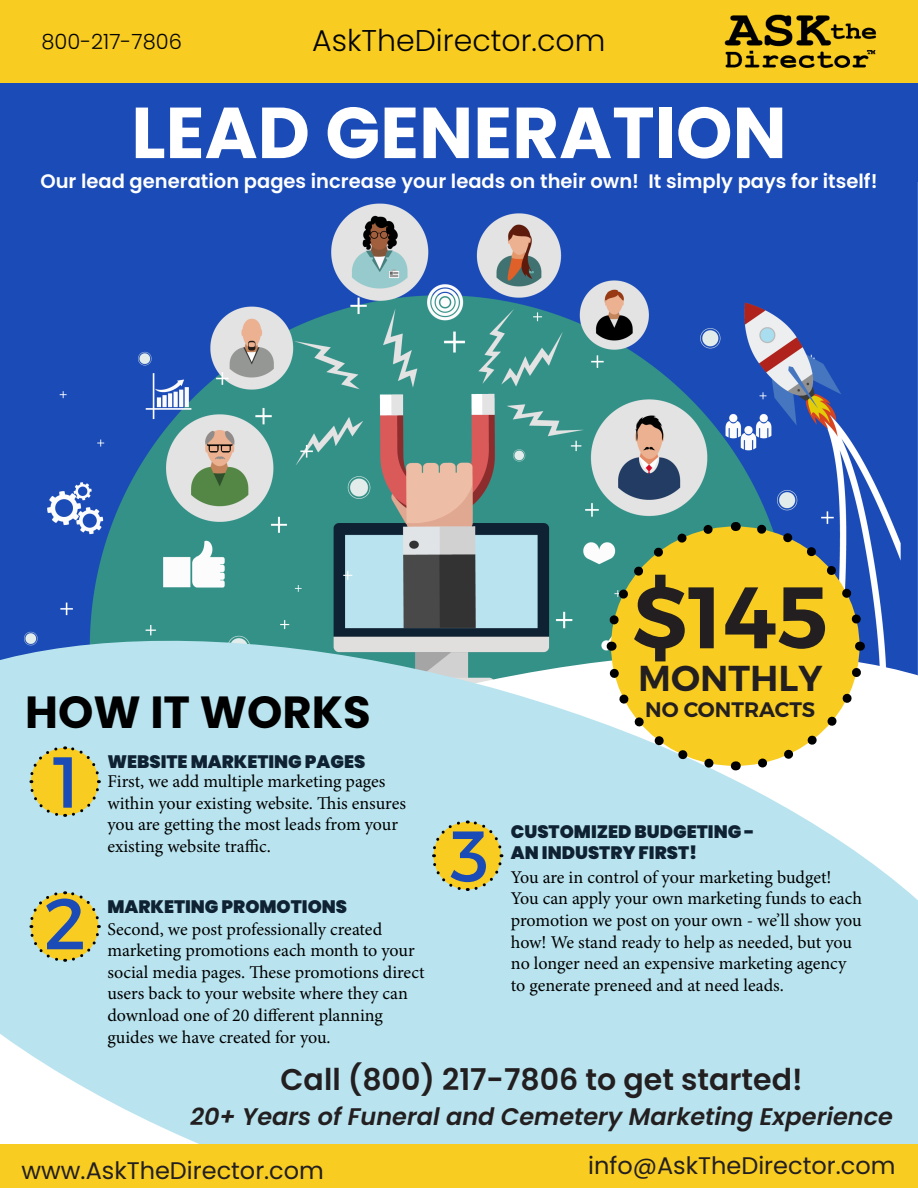
<style>
.page{position:relative;width:918px;height:1188px;background:#fff}
.page>*{position:absolute;margin:0;border:0;box-sizing:border-box;transform-origin:0 0}
.t1{font:600 87px "Montserrat";color:#231f20}
.t2{font:700 72px "Poppins";color:#fff}
.t3{font:72px "Montserrat";color:#1a4bb7}
.t4{font:700 45px "Poppins";color:#000}
.t5{font:600 36px "Montserrat";color:#231f20}
.t6{font:600 30px "Poppins";color:#231f20}
.t7{font:300 30px "Poppins";color:#040503}
.t8{font:italic 600 24px "Poppins";color:#231f20}
.t9{font:24px "Poppins";color:#231f20}
.t10{font:300 21px "Poppins";color:#040503}
.t11{font:600 21px "Montserrat";color:#231f20}
.t12{font:600 19.5px "Poppins";color:#fff}
.t13{font:18px/21.6px "Minion Pro";letter-spacing:-.005em;color:#000}
.t14{font:900 18px "Poppins";color:#0f2233}
</style>
<div class="page">
<div style="left:0;top:70px;width:918px;height:112px;background:#1a4bb7"></div>
<img style="left:0;top:182px;width:918px;height:416px">
<svg style="left:0;top:598px;width:918px;height:547px;background:#b3dde7"></svg>
<div style="left:0;top:1145px;width:918px;height:43px;background:#f8cc21"></div>
<div style="left:0;top:0;width:918px;height:83px;background:#f8cc21"></div>
<div style="left:611px;top:526px;width:249px;height:240px;background:#f8cc21;border-radius:50%"></div>
<svg style="left:752px;top:642px;width:117px;height:132px"></svg>
<svg style="left:735px;top:517px;width:132px;height:113px"></svg>
<svg style="left:602px;top:519px;width:117px;height:132px"></svg>
<svg style="left:603px;top:662px;width:133px;height:113px"></svg>
<img style="left:724px;top:14px;width:153px;height:54px">
<svg style="left:28px;top:745px;width:73px;height:73px;background:#dccc60"></svg>
<svg style="left:28px;top:890px;width:73px;height:73px;background:#dccc60"></svg>
<svg style="left:430px;top:819px;width:74px;height:74px;background:#dbcd64"></svg>
<p class="t10" style="left:41px;top:30px;width:142px">800-217-7806</p>
<p class="t7" style="left:312px;top:23px;width:295px">AskTheDirector.com</p>
<p class="t2" style="left:131px;top:91px;width:657px">LEAD GENERATION</p>
<p class="t12" style="left:40px;top:170px;width:839px">Our lead generation pages increase your leads on their own! It simply pays for itself!</p>
<p class="t4" style="left:25px;top:686px;width:347px">HOW IT WORKS</p>
<p class="t3" style="left:53px;top:738px;width:29px">1</p>
<p class="t3" style="left:44px;top:880px;width:44px">2</p>
<p class="t14" style="left:107px;top:751px;width:259px">WEBSITE MARKETING PAGES</p>
<p class="t13" style="left:107px;top:771px;width:300px">First, we add multiple marketing pages within your existing website. This ensures you are getting the most leads from your existing website traffic.</p>
<p class="t14" style="left:107px;top:897px;width:241px">MARKETING PROMOTIONS</p>
<p class="t13" style="left:107px;top:918px;width:319px">Second, we post professionally created marketing promotions each month to your social media pages. These promotions direct users back to your website where they can download one of 20 different planning guides we have created for you.</p>
<p class="t1" style="left:632px;top:564px;width:197px">$145</p>
<p class="t5" style="left:638px;top:656px;width:186px">MONTHLY</p>
<p class="t11" style="left:645px;top:696px;width:172px">NO CONTRACTS</p>
<p class="t3" style="left:450px;top:812px;width:40px">3</p>
<p class="t14" style="left:511px;top:821px;width:245px">CUSTOMIZED BUDGETING -</p>
<p class="t14" style="left:511px;top:843px;width:188px">AN INDUSTRY FIRST!</p>
<p class="t13" style="left:511px;top:866px;width:353px">You are in control of your marketing budget!<br>You can apply your own marketing funds to each promotion we post on your own - we’ll show you how! We stand ready to help as needed, but you no longer need an expensive marketing agency to generate preneed and at need leads.</p>
<p class="t6" style="left:281px;top:1063px;width:524px">Call (800) 217-7806 to get started!</p>
<p class="t8" style="left:190px;top:1103px;width:704px">20+ Years of Funeral and Cemetery Marketing Experience</p>
<p class="t9" style="left:22px;top:1156px;width:304px">www.AskTheDirector.com</p>
<p class="t9" style="left:588px;top:1152px;width:309px">info@AskTheDirector.com</p>
</div>
